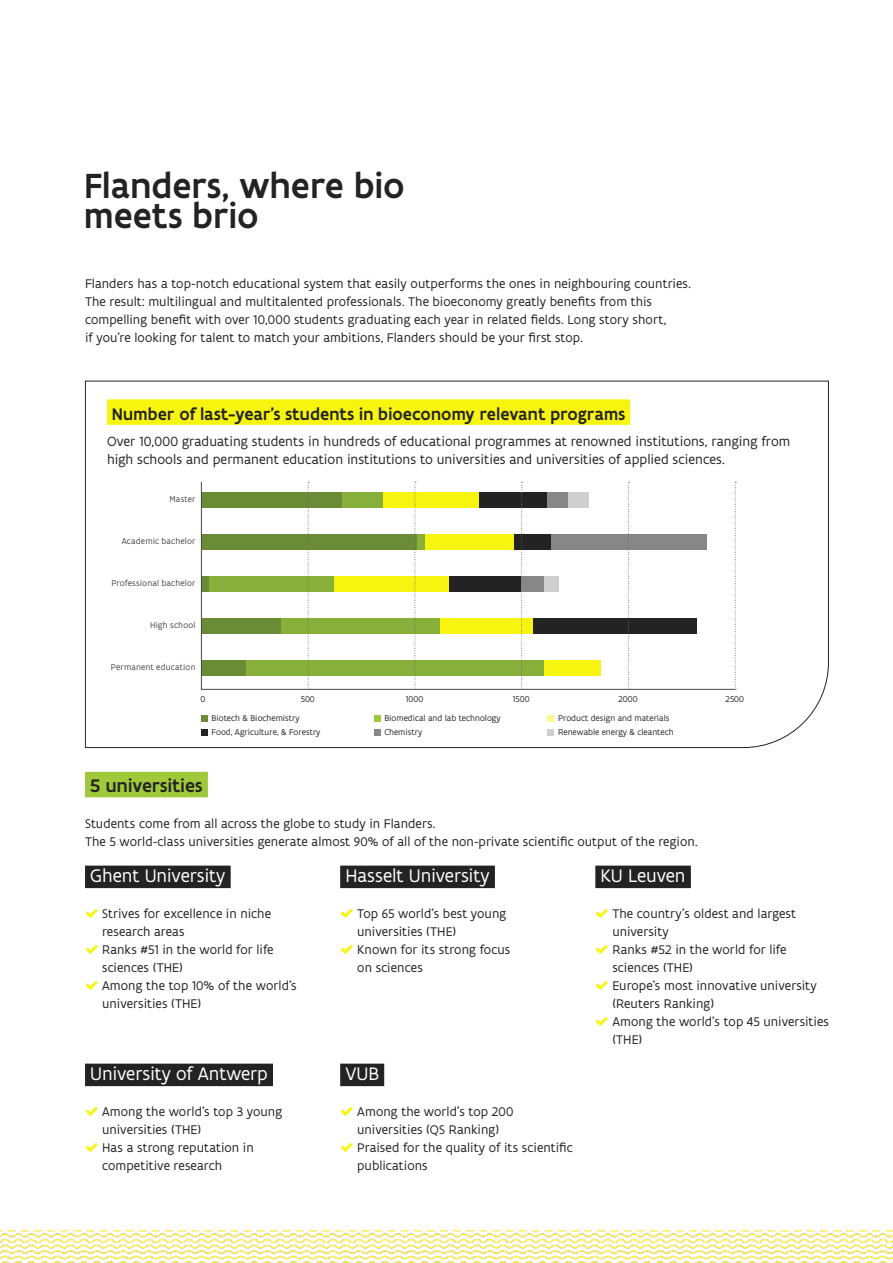
<style>
.page{position:relative;width:893px;height:1263px;background:#fff}
.page>*{position:absolute;margin:0;border:0;box-sizing:border-box;transform-origin:0 0}
.titel{font:500 37.5px/30px "Flanders Art Sans";letter-spacing:.005em;color:#232323}
._04_body_tekst{font:19.5px "Flanders Art Sans";letter-spacing:-.005em;color:#fff}
.titel-2{font:500 19.5px "Flanders Art Sans";letter-spacing:.01em;color:#232323}
.titel-3{font:500 18px "Flanders Art Sans";letter-spacing:.005em;color:#232323}
.titel-4{font:14.25px/18px "Flanders Art Sans";color:#232323}
._04_body_tekst-2{font:13.5px/18px "Flanders Art Sans";letter-spacing:.005em;color:#232323}
.legende{font:9px "Flanders Art Sans";color:#292929}
.cijfers_as{font:9px "Flanders Art Sans";letter-spacing:.02em;color:#484848}
</style>
<div class="page">
<svg style="left:85px;top:380px;width:744px;height:368px"></svg>
<div style="left:85px;top:772px;width:123px;height:25px;background:#9fc93a"></div>
<div style="left:85px;top:866px;width:146px;height:22px;background:#232323"></div>
<div style="left:85px;top:1064px;width:188px;height:22px;background:#232323"></div>
<div style="left:340px;top:866px;width:155px;height:22px;background:#232323"></div>
<div style="left:340px;top:1064px;width:44px;height:22px;background:#232323"></div>
<div style="left:595px;top:866px;width:96px;height:22px;background:#232323"></div>
<img style="left:0;top:1231px;width:893px;height:32px">
<div style="left:97px;top:495px;width:99px;height:175px;background:#fff"></div>
<div style="left:201px;top:715px;width:7px;height:6px;background:#6c8b37"></div>
<svg style="left:374px;top:715px;width:6px;height:6px"></svg>
<div style="left:547px;top:715px;width:7px;height:6px;background:#fcf88c"></div>
<div style="left:201px;top:729px;width:7px;height:6px;background:#232323"></div>
<svg style="left:374px;top:729px;width:6px;height:6px"></svg>
<div style="left:547px;top:729px;width:7px;height:6px;background:#cfcfcf"></div>
<svg style="left:201px;top:481px;width:534px;height:209px"></svg>
<svg style="left:735px;top:482px;width:1px;height:208px"></svg>
<svg style="left:628px;top:482px;width:1px;height:208px"></svg>
<svg style="left:521px;top:482px;width:2px;height:208px"></svg>
<svg style="left:415px;top:482px;width:1px;height:208px"></svg>
<svg style="left:308px;top:482px;width:1px;height:208px"></svg>
<p class="titel" style="left:84px;top:171px;width:322px">Flanders, where bio meets brio</p>
<p class="_04_body_tekst-2" style="left:85px;top:274px;width:607px">Flanders has a top-notch educational system that easily outperforms the ones in neighbouring countries.<br>The result: multilingual and multitalented professionals. The bioeconomy greatly benefits from this compelling benefit with over 10,000 students graduating each year in related fields. Long story short,<br>if you’re looking for talent to match your ambitions, Flanders should be your first stop.</p>
<p class="titel-3" style="left:112px;top:402px;width:515px">Number of last-year’s students in bioeconomy relevant programs</p>
<p class="titel-4" style="left:107px;top:432px;width:685px">Over 10,000 graduating students in hundreds of educational programmes at renowned institutions, ranging from high schools and permanent education institutions to universities and universities of applied sciences.</p>
<p class="cijfers_as" style="left:169px;top:493px;width:28px">Master</p>
<p class="cijfers_as" style="left:122px;top:535px;width:75px">Academic bachelor</p>
<p class="cijfers_as" style="left:111px;top:577px;width:86px">Professional bachelor</p>
<p class="cijfers_as" style="left:150px;top:619px;width:47px">High school</p>
<p class="cijfers_as" style="left:111px;top:661px;width:86px">Permanent education</p>
<p class="legende" style="left:200px;top:693px;width:6px">0</p>
<p class="legende" style="left:301px;top:693px;width:16px">500</p>
<p class="legende" style="left:406px;top:693px;width:19px">1000</p>
<p class="legende" style="left:513px;top:693px;width:18px">1500</p>
<p class="legende" style="left:618px;top:693px;width:21px">2000</p>
<p class="legende" style="left:726px;top:693px;width:20px">2500</p>
<p class="legende" style="left:558px;top:713px;width:113px">Product design and materials</p>
<p class="legende" style="left:212px;top:727px;width:110px">Food, Agriculture, &amp; Forestry</p>
<p class="legende" style="left:384px;top:727px;width:40px">Chemistry</p>
<p class="legende" style="left:558px;top:727px;width:117px">Renewable energy &amp; cleantech</p>
<p class="legende" style="left:212px;top:713px;width:90px">Biotech &amp; Biochemistry</p>
<p class="legende" style="left:384px;top:713px;width:118px">Biomedical and lab technology</p>
<p class="titel-2" style="left:90px;top:773px;width:114px">5 universities</p>
<p class="_04_body_tekst-2" style="left:85px;top:814px;width:614px">Students come from all across the globe to study in Flanders.<br>The 5 world-class universities generate almost 90% of all of the non-private scientific output of the region.</p>
<p class="_04_body_tekst" style="left:90px;top:864px;width:137px">Ghent University</p>
<p class="_04_body_tekst-2" style="left:102px;top:904px;width:170px">Strives for excellence in niche research areas</p>
<p class="_04_body_tekst-2" style="left:102px;top:940px;width:173px">Ranks #51 in the world for life sciences (THE)</p>
<p class="_04_body_tekst-2" style="left:102px;top:976px;width:196px">Among the top 10% of the world’s universities (THE)</p>
<p class="_04_body_tekst" style="left:345px;top:864px;width:146px">Hasselt University</p>
<p class="_04_body_tekst-2" style="left:357px;top:904px;width:151px">Top 65 world’s best young universities (THE)</p>
<p class="_04_body_tekst-2" style="left:357px;top:940px;width:155px">Known for its strong focus on sciences</p>
<p class="_04_body_tekst" style="left:601px;top:864px;width:87px">KU Leuven</p>
<p class="_04_body_tekst-2" style="left:612px;top:904px;width:185px">The country’s oldest and largest university</p>
<p class="_04_body_tekst-2" style="left:612px;top:940px;width:176px">Ranks #52 in the world for life sciences (THE)</p>
<p class="_04_body_tekst-2" style="left:612px;top:976px;width:206px">Europe’s most innovative university (Reuters Ranking)</p>
<p class="_04_body_tekst-2" style="left:612px;top:1012px;width:218px">Among the world’s top 45 universities (THE)</p>
<p class="_04_body_tekst" style="left:90px;top:1062px;width:179px">University of Antwerp</p>
<p class="_04_body_tekst-2" style="left:102px;top:1102px;width:182px">Among the world’s top 3 young universities (THE)</p>
<p class="_04_body_tekst-2" style="left:102px;top:1138px;width:153px">Has a strong reputation in competitive research</p>
<p class="_04_body_tekst" style="left:345px;top:1062px;width:35px">VUB</p>
<p class="_04_body_tekst-2" style="left:357px;top:1102px;width:158px">Among the world’s top 200 universities (QS Ranking)</p>
<p class="_04_body_tekst-2" style="left:357px;top:1138px;width:217px">Praised for the quality of its scientific publications</p>
</div>
